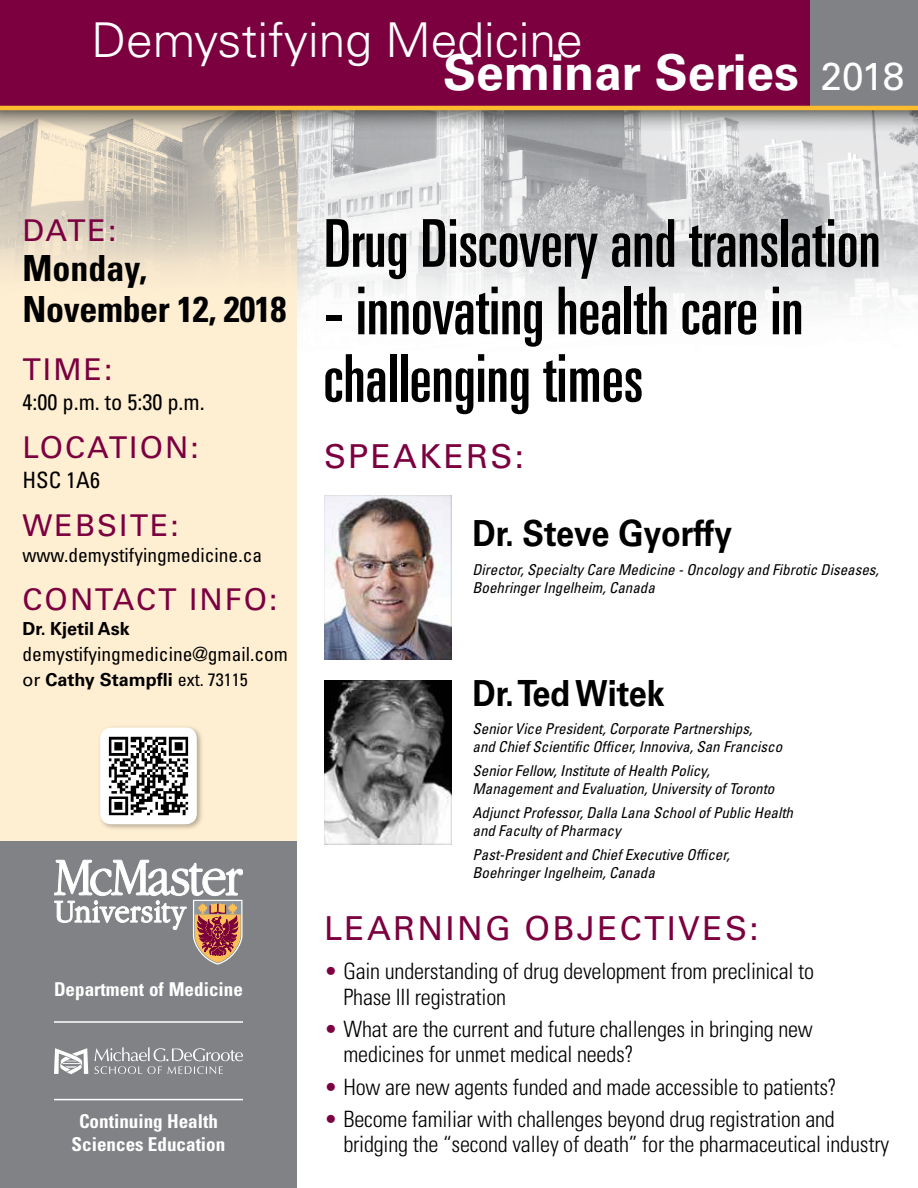
<style>
.page{position:relative;width:918px;height:1188px;background:#fff}
.page>*{position:absolute;margin:0;border:0;box-sizing:border-box;transform-origin:0 0}
.t1{font:ultra-condensed 66px/67.5px "Univers LT Std";color:#000}
.t2{font:700 49.5px "Univers LT Std";color:#fff}
.t3{font:300 48px "Univers LT Std";color:#fff}
.t4{font:700 36px "Univers LT Std";color:#000;scale:.9 1}
.t5{font:700 condensed 36px/40.5px "Univers LT Std";letter-spacing:-.01em;color:#000}
.t6{font:33px "Univers LT Std";letter-spacing:.07em;color:#7c0040}
.t7{font:30px "Univers LT Std";letter-spacing:.07em;color:#7c0040}
.t8{font:300 condensed 22.5px/25.5px "Univers LT Std";letter-spacing:-.01em;color:#000}
.t9{font:condensed 22.5px "Univers LT Std";color:#000}
.t10{font:condensed 19.5px "Univers LT Std";color:#000}
.t11{font:700 condensed 19.05px/23px "Univers LT Std";color:#fff;text-align:center}
.t12{font:700 18px "Univers LT Std";color:#000}
.t13{font:italic condensed 15px/18px "Univers LT Std";color:#000}
.s1{font-weight:400;font-size:39px}
.s2{font-weight:400}
.s3{font-weight:400;font-stretch:condensed}
.s4{color:#7c0040}
</style>
<div class="page">
<img style="left:297px;top:133px;width:621px;height:175px">
<img style="left:0;top:133px;width:297px;height:709px">
<div style="left:0;top:842px;width:297px;height:346px;background:#808285"></div>
<div style="left:0;top:0;width:918px;height:133px;background:#000;opacity:.8"></div>
<div style="left:0;top:0;width:810px;height:108px;background:#7c0040"></div>
<div style="left:810px;top:0;width:108px;height:108px;background:#808285"></div>
<hr style="left:0;top:106px;width:918px;height:4px;background:#fdbb30">
<svg style="left:54px;top:860px;width:189px;height:105px"></svg>
<hr style="left:54px;top:1021px;width:189px;height:2px;background:#fff">
<svg style="left:54px;top:1048px;width:34px;height:26px"></svg>
<svg style="left:94px;top:1047px;width:149px;height:27px"></svg>
<hr style="left:54px;top:1099px;width:189px;height:1px;background:#fff">
<div style="left:97px;top:725px;width:107px;height:107px;background:#000;opacity:.3"></div>
<img style="left:100px;top:728px;width:97px;height:96px">
<div style="left:323px;top:494px;width:131px;height:167px;background:#000;opacity:.3"></div>
<div style="left:323px;top:680px;width:131px;height:166px;background:#000;opacity:.3"></div>
<h3 class="t3" style="left:92px;top:11px;width:493px">Demystifying Medicine</h3>
<h2 class="t2" style="left:443px;top:44px;width:463px">Seminar Series <span class="s1">2018</span></h2>
<h3 class="t7" style="left:22px;top:212px;width:95px">DATE:</h3>
<h3 class="t5" style="left:22px;top:248px;width:266px">Monday,<br>November 12, 2018</h3>
<h3 class="t7" style="left:22px;top:352px;width:92px">TIME:</h3>
<h3 class="t9" style="left:22px;top:388px;width:184px">4:00 p.m. to 5:30 p.m.</h3>
<h3 class="t7" style="left:22px;top:430px;width:178px">LOCATION:</h3>
<h3 class="t9" style="left:22px;top:466px;width:79px">HSC 1A6</h3>
<h3 class="t7" style="left:22px;top:508px;width:158px">WEBSITE:</h3>
<h3 class="t10" style="left:22px;top:542px;width:241px">www.demystifyingmedicine.ca</h3>
<h3 class="t7" style="left:22px;top:581px;width:256px">CONTACT INFO:</h3>
<p class="t12" style="left:22px;top:618px;width:109px">Dr. Kjetil Ask</p>
<h3 class="t10" style="left:22px;top:641px;width:267px">demystifyingmedicine@gmail.com</h3>
<p class="t12" style="left:22px;top:669px;width:227px"><span class="s2">or</span> Cathy Stampfli <span class="s3">ext. 73115</span></p>
<p class="t11" style="left:54px;top:977px;width:191px">Department of Medicine</p>
<p class="t11" style="left:72px;top:1110px;width:155px">Continuing Health<br>Sciences Education</p>
<h1 class="t1" style="left:324px;top:209px;width:558px">Drug Discovery and translation</h1>
<h1 class="t1" style="left:324px;top:277px;width:481px">- innovating health care in challenging times</h1>
<h3 class="t6" style="left:324px;top:437px;width:202px">SPEAKERS:</h3>
<h3 class="t4" style="left:472px;top:512px;width:290px">Dr. Steve Gyorffy</h3>
<p class="t13" style="left:472px;top:561px;width:408px">Director, Specialty Care Medicine - Oncology and Fibrotic Diseases,<br>Boehringer Ingelheim, Canada</p>
<h3 class="t4" style="left:472px;top:672px;width:215px">Dr. Ted Witek</h3>
<p class="t13" style="left:472px;top:720px;width:311px">Senior Vice President, Corporate Partnerships,<br>and Chief Scientific Officer, Innoviva, San Francisco</p>
<p class="t13" style="left:472px;top:762px;width:303px">Senior Fellow, Institute of Health Policy,<br>Management and Evaluation, University of Toronto</p>
<p class="t13" style="left:472px;top:804px;width:322px">Adjunct Professor, Dalla Lana School of Public Health and Faculty of Pharmacy</p>
<p class="t13" style="left:472px;top:846px;width:259px">Past-President and Chief Executive Officer,<br>Boehringer Ingelheim, Canada</p>
<h3 class="t6" style="left:324px;top:909px;width:436px">LEARNING OBJECTIVES:</h3>
<h3 class="t8" style="left:344px;top:958px;width:472px;text-indent:-20px"><span class="s4">•</span> Gain understanding of drug development from preclinical to<br>Phase III registration</h3>
<h3 class="t8" style="left:344px;top:1016px;width:471px;text-indent:-20px"><span class="s4">•</span> What are the current and future challenges in bringing new medicines for unmet medical needs?</h3>
<h3 class="t8" style="left:324px;top:1074px;width:514px"><span class="s4">•</span> How are new agents funded and made accessible to patients?</h3>
<h3 class="t8" style="left:344px;top:1106px;width:547px;text-indent:-20px"><span class="s4">•</span> Become familiar with challenges beyond drug registration and bridging the “second valley of death” for the pharmaceutical industry</h3>
</div>
